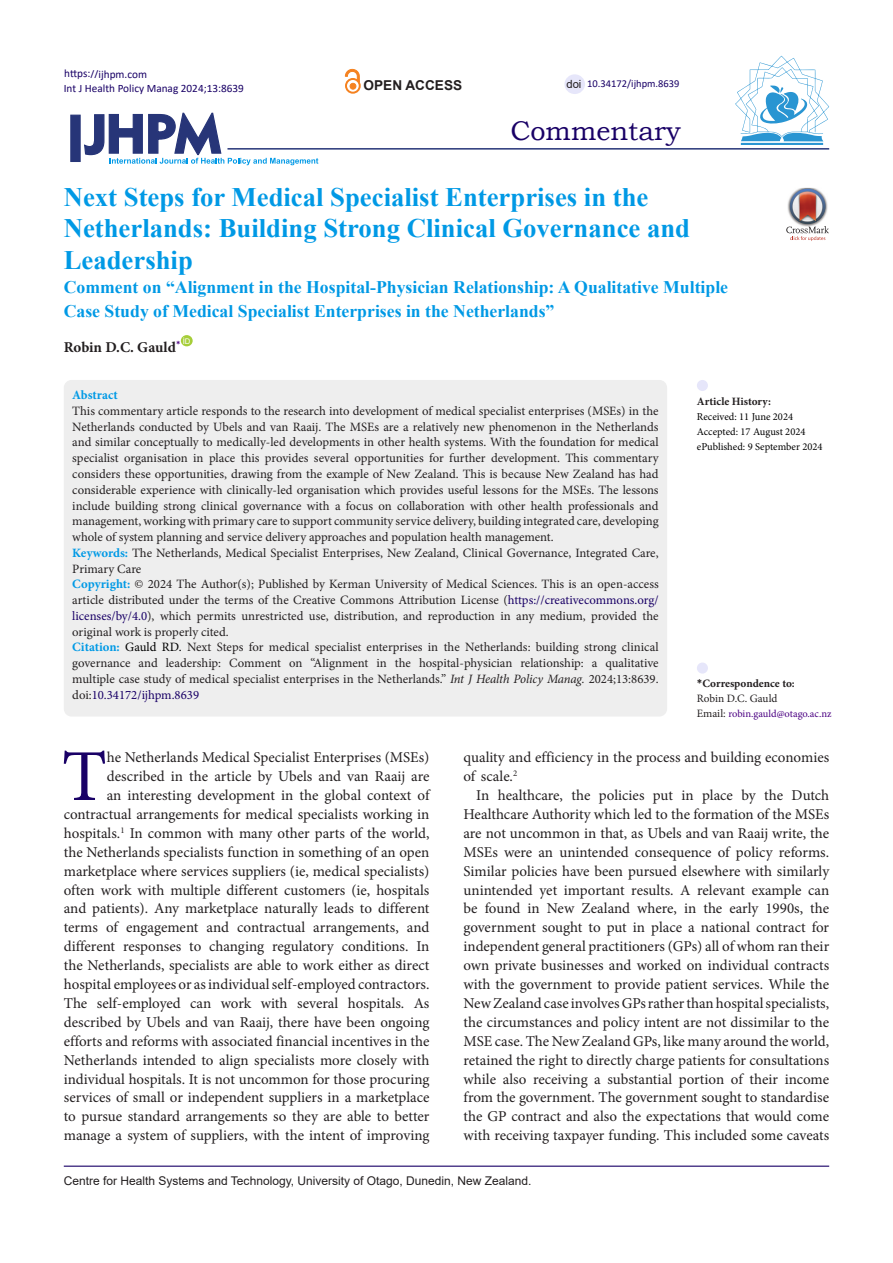
<style>
.page{position:relative;width:893px;height:1263px;background:#fff}
.page>*{position:absolute;margin:0;border:0;box-sizing:border-box;transform-origin:0 0}
.t1{font:73.2px "Minion Pro";color:#190066}
.t2{font:27px "Bookman Old Style";color:#190066}
.Default{font:700 26.7px/31.5px "Times New Roman";color:#0099e5}
.Default-2{font:700 17.7px/24px "Times New Roman";color:#0099e5}
.t3{font:15px/18.9px "Minion Pro";color:#231f20;text-align:right}
.Default-3{font:700 15px "Minion Pro";letter-spacing:-.005em;color:#231f20}
.t4{font:700 13.65px "Arial";color:#231f20}
.t5{font:12.75px/15.8px "Minion Pro";color:#231f20;text-align:justify}
.Default-4{font:700 12.75px "Minion Pro";color:#0099e5}
.t6{font:12px "Arial";color:#231f20}
.t7{font:11.25px "Calibri";color:#190066}
.t8{font:700 11.25px "Minion Pro";color:#231f20}
.t9{font:11.25px "Minion Pro";color:#231f20}
.t10{font:11.25px "Arial";color:#231f20}
.t11{font:10.5px "Minion Pro";color:#000}
.t12{font:10.5px "Minion Pro";color:#4b0082}
.t13{font:10.5px "Calibri";color:#190066}
.t14{font:7.8px "Arial";color:#fff}
.s1{font-weight:700;color:#0099e5}
.s2{color:#190066}
.s3{color:#000}
.s4{font-style:italic}
.s5{font-family:"Calibri"}
.s6{font-size:11.25px;color:#231f20}
</style>
<div class="page">
<svg style="left:84px;top:112px;width:234px;height:53px"></svg>
<div style="left:70px;top:115px;width:11px;height:47px;background:#273578;border:1px solid #273578"></div>
<div style="left:181px;top:335px;width:12px;height:11px;background:#a6ce39;border-radius:50%"></div>
<hr style="left:227px;top:148px;width:602px;height:2px;background:#273578">
<div style="left:64px;top:380px;width:603px;height:336px;background:#eee;border-radius:8px"></div>
<div style="left:697px;top:662px;width:11px;height:12px;background:#e6e6fa;border-radius:50%"></div>
<div style="left:697px;top:380px;width:11px;height:11px;background:#e6e6fa;border-radius:50%"></div>
<hr style="left:64px;top:1165px;width:765px;height:2px;background:#190066">
<hr style="left:741px;top:143px;width:82px;height:2px;background:#2995d2">
<svg style="left:735px;top:56px;width:94px;height:85px"></svg>
<div style="left:564px;top:74px;width:21px;height:20px;background:#e6e6fa;border-radius:50%"></div>
<img style="left:798px;top:188px;width:18px;height:1px">
<svg style="left:786px;top:189px;width:43px;height:52px"></svg>
<div style="left:345px;top:78px;width:16px;height:16px;border:2px solid #f58220;border-radius:50%"></div>
<svg style="left:345px;top:69px;width:14px;height:20px"></svg>
<p class="t7" style="left:64px;top:66px;width:84px">https://ijhpm.com</p>
<p class="t7" style="left:64px;top:81px;width:182px">Int J Health Policy Manag 2024;13:8639</p>
<p class="t4" style="left:364px;top:76px;width:100px">OPEN ACCESS</p>
<p class="t10" style="left:566px;top:76px;width:17px">doi</p>
<p class="t13" style="left:587px;top:76px;width:94px">10.34172/ijhpm.8639</p>
<p class="t2" style="left:510px;top:113px;width:172px">Commentary</p>
<p class="Default" style="left:64px;top:180px;width:628px">Next Steps for Medical Specialist Enterprises in the<br>Netherlands: Building Strong Clinical Governance and<br>Leadership</p>
<p class="Default-2" style="left:64px;top:274px;width:666px">Comment on “Alignment in the Hospital-Physician Relationship: A Qualitative Multiple<br>Case Study of Medical Specialist Enterprises in the Netherlands”</p>
<p class="Default-3" style="left:64px;top:336px;width:118px">Robin D.C. Gauld<sup>*</sup></p>
<p class="t14" style="left:183px;top:336px;width:9px">ID</p>
<p class="Default-4" style="left:72px;top:386px;width:47px">Abstract</p>
<p class="t5" style="left:72px;top:403px;width:588px">This commentary article responds to the research into development of medical specialist enterprises (MSEs) in the Netherlands conducted by Ubels and van Raaij. The MSEs are a relatively new phenomenon in the Netherlands and similar conceptually to medically-led developments in other health systems. With the foundation for medical specialist organisation in place this provides several opportunities for further development. This commentary considers these opportunities, drawing from the example of New Zealand. This is because New Zealand has had considerable experience with clinically-led organisation which provides useful lessons for the MSEs. The lessons include building strong clinical governance with a focus on collaboration with other health professionals and management, working with primary care to support community service delivery, building integrated care, developing whole of system planning and service delivery approaches and population health management.</p>
<p class="t5" style="left:72px;top:545px;width:588px"><span class="s1">Keywords:</span> The Netherlands, Medical Specialist Enterprises, New Zealand, Clinical Governance, Integrated Care,<br>Primary Care</p>
<p class="t5" style="left:72px;top:576px;width:588px"><span class="s1">Copyright:</span> © 2024 The Author(s); Published by Kerman University of Medical Sciences. This is an open-access article distributed under the terms of the Creative Commons Attribution License (<span class="s2">https://creativecommons.org/ licenses/by/4.0</span>), which permits unrestricted use, distribution, and reproduction in any medium, provided the original work is properly cited.</p>
<p class="t5" style="left:72px;top:639px;width:588px"><span class="s1">Citation:</span> <span class="s3">Gauld RD.</span> Next Steps for medical specialist enterprises in the Netherlands: building strong clinical governance and leadership: Comment on “Alignment in the hospital-physician relationship: a qualitative multiple case study of medical specialist enterprises in the Netherlands.” <span class="s4">Int J Health Policy Manag.</span> 2024;13:8639. doi:<span class="s2">10.34172/ijhpm.8639</span></p>
<p class="t8" style="left:697px;top:394px;width:76px">Article History:</p>
<p class="t11" style="left:697px;top:410px;width:98px">Received: 11 June 2024</p>
<p class="t11" style="left:697px;top:425px;width:110px">Accepted: 17 August 2024</p>
<p class="t11" style="left:697px;top:440px;width:127px">ePublished: 9 September 2024</p>
<p class="t8" style="left:697px;top:675px;width:99px"><span class="s5">*</span>Correspondence to:</p>
<p class="t9" style="left:697px;top:691px;width:82px">Robin D.C. Gauld</p>
<p class="t12" style="left:697px;top:706px;width:136px"><span class="s6">Email:</span> robin.gauld@otago.ac.nz</p>
<p class="t1" style="left:62px;top:727px;width:47px">T</p>
<p class="t3" style="left:64px;top:748px;width:367px">he Netherlands Medical Specialist Enterprises (MSEs) described in the article by Ubels and van Raaij are<br>an interesting development in the global context of contractual arrangements for medical specialists working in hospitals.<sup>1</sup> In common with many other parts of the world, the Netherlands specialists function in something of an open marketplace where services suppliers (ie, medical specialists) often work with multiple different customers (ie, hospitals and patients). Any marketplace naturally leads to different terms of engagement and contractual arrangements, and different responses to changing regulatory conditions. In the Netherlands, specialists are able to work either as direct hospital employees or as individual self-employed contractors.<br>The self-employed can work with several hospitals. As described by Ubels and van Raaij, there have been ongoing efforts and reforms with associated financial incentives in the Netherlands intended to align specialists more closely with individual hospitals. It is not uncommon for those procuring services of small or independent suppliers in a marketplace to pursue standard arrangements so they are able to better manage a system of suppliers, with the intent of improving</p>
<p class="t3" style="left:463px;top:748px;width:367px;text-align:left">quality and efficiency in the process and building economies of scale.<sup>2</sup></p>
<p class="t3" style="left:463px;top:786px;width:367px;text-align:justify;text-indent:13px">In healthcare, the policies put in place by the Dutch Healthcare Authority which led to the formation of the MSEs are not uncommon in that, as Ubels and van Raaij write, the MSEs were an unintended consequence of policy reforms.<br>Similar policies have been pursued elsewhere with similarly unintended yet important results. A relevant example can be found in New Zealand where, in the early 1990s, the government sought to put in place a national contract for independent general practitioners (GPs) all of whom ran their own private businesses and worked on individual contracts with the government to provide patient services. While the New Zealand case involves GPs rather than hospital specialists, the circumstances and policy intent are not dissimilar to the MSE case. The New Zealand GPs, like many around the world, retained the right to directly charge patients for consultations while also receiving a substantial portion of their income from the government. The government sought to standardise the GP contract and also the expectations that would come with receiving taxpayer funding. This included some caveats</p>
<p class="t6" style="left:64px;top:1173px;width:469px">Centre for Health Systems and Technology, University of Otago, Dunedin, New Zealand.</p>
</div>
